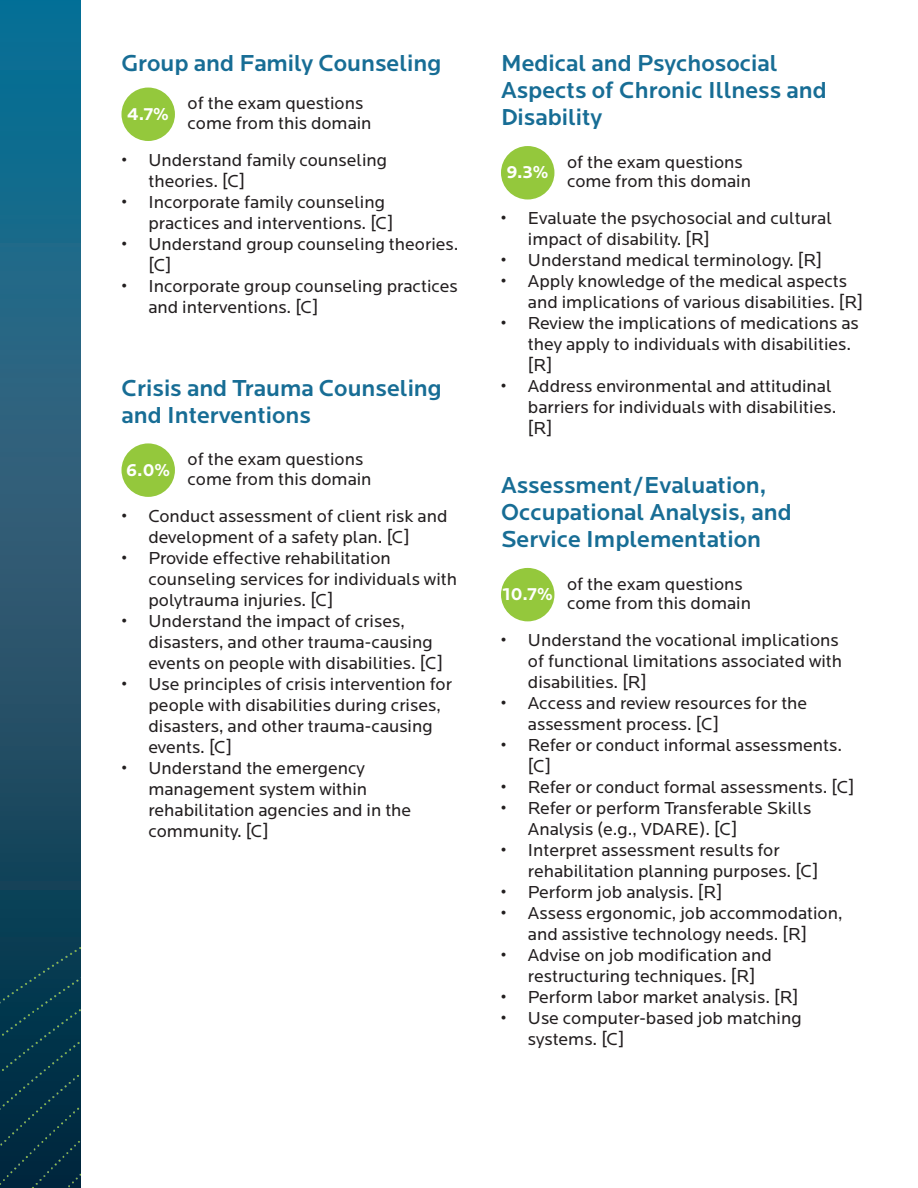
<style>
.page{position:relative;width:918px;height:1188px;background:#fff}
.page>*{position:absolute;margin:0;border:0;box-sizing:border-box;transform-origin:0 0}
.t1{font:500 24px/27px "Locator";color:#176d95}
.t2{font:18px/21px "Locator";color:#231f20}
.t3{font:700 18px "Locator";color:#fff}
</style>
<div class="page">
<svg style="left:0;top:0;width:81px;height:667px"></svg>
<img style="left:0;top:667px;width:81px;height:521px">
<div style="left:122px;top:88px;width:53px;height:53px;background:#94c83c;border-radius:50%"></div>
<div style="left:501px;top:146px;width:53px;height:54px;background:#94c83c;border-radius:50%"></div>
<div style="left:122px;top:443px;width:53px;height:54px;background:#94c83c;border-radius:50%"></div>
<div style="left:501px;top:568px;width:53px;height:53px;background:#94c83c;border-radius:50%"></div>
<h1 class="t1" style="left:122px;top:50px;width:321px">Group and Family Counseling</h1>
<p class="t3" style="left:127px;top:103px;width:43px">4.7%</p>
<p class="t2" style="left:188px;top:94px;width:185px;line-height:19.5px">of the exam questions come from this domain</p>
<p class="t2" style="left:148px;top:150px;width:240px;text-indent:-27px">• Understand family counseling theories. [C]</p>
<p class="t2" style="left:148px;top:192px;width:246px;text-indent:-27px">• Incorporate family counseling practices and interventions. [C]</p>
<p class="t2" style="left:148px;top:234px;width:312px;text-indent:-27px">• Understand group counseling theories. [C]</p>
<p class="t2" style="left:148px;top:276px;width:311px;text-indent:-27px">• Incorporate group counseling practices and interventions. [C]</p>
<h1 class="t1" style="left:122px;top:375px;width:322px">Crisis and Trauma Counseling and Interventions</h1>
<p class="t3" style="left:126px;top:459px;width:46px">6.0%</p>
<p class="t2" style="left:188px;top:450px;width:185px;line-height:19.5px">of the exam questions come from this domain</p>
<p class="t2" style="left:121px;top:505px;width:327px;text-align:center">• Conduct assessment of client risk and development of a safety plan. [C]</p>
<p class="t2" style="left:148px;top:547px;width:310px;text-indent:-27px">• Provide effective rehabilitation counseling services for individuals with polytrauma injuries. [C]</p>
<p class="t2" style="left:148px;top:611px;width:296px;text-indent:-27px">• Understand the impact of crises, disasters, and other trauma-causing events on people with disabilities. [C]</p>
<p class="t2" style="left:148px;top:674px;width:305px;text-indent:-27px">• Use principles of crisis intervention for people with disabilities during crises, disasters, and other trauma-causing events. [C]</p>
<p class="t2" style="left:148px;top:758px;width:264px;text-indent:-27px">• Understand the emergency management system within rehabilitation agencies and in the community. [C]</p>
<h1 class="t1" style="left:501px;top:50px;width:327px">Medical and Psychosocial<br>Aspects of Chronic Illness and<br>Disability</h1>
<p class="t3" style="left:507px;top:162px;width:44px">9.3%</p>
<p class="t2" style="left:567px;top:152px;width:185px;line-height:19.5px">of the exam questions come from this domain</p>
<p class="t2" style="left:528px;top:208px;width:305px;text-indent:-27px">• Evaluate the psychosocial and cultural impact of disability. [R]</p>
<p class="t2" style="left:501px;top:250px;width:323px">• Understand medical terminology. [R]</p>
<p class="t2" style="left:528px;top:271px;width:337px;text-indent:-27px">• Apply knowledge of the medical aspects and implications of various disabilities. [R]</p>
<p class="t2" style="left:528px;top:313px;width:332px;text-indent:-27px">• Review the implications of medications as they apply to individuals with disabilities. [R]</p>
<p class="t2" style="left:528px;top:376px;width:310px;text-indent:-27px">• Address environmental and attitudinal barriers for individuals with disabilities. [R]</p>
<h1 class="t1" style="left:501px;top:472px;width:292px">Assessment/Evaluation,<br>Occupational Analysis, and<br>Service Implementation</h1>
<p class="t3" style="left:503px;top:584px;width:52px">10.7%</p>
<p class="t2" style="left:567px;top:574px;width:185px;line-height:19.5px">of the exam questions come from this domain</p>
<p class="t2" style="left:528px;top:630px;width:316px;text-indent:-27px">• Understand the vocational implications of functional limitations associated with disabilities. [R]</p>
<p class="t2" style="left:528px;top:693px;width:281px;text-indent:-27px">• Access and review resources for the assessment process. [C]</p>
<p class="t2" style="left:528px;top:735px;width:316px;text-indent:-27px">• Refer or conduct informal assessments. [C]</p>
<p class="t2" style="left:501px;top:777px;width:355px">• Refer or conduct formal assessments. [C]</p>
<p class="t2" style="left:528px;top:798px;width:285px;text-indent:-27px">• Refer or perform Transferable Skills<br>Analysis (e.g., VDARE). [C]</p>
<p class="t2" style="left:528px;top:840px;width:292px;text-indent:-27px">• Interpret assessment results for rehabilitation planning purposes. [C]</p>
<p class="t2" style="left:501px;top:882px;width:223px">• Perform job analysis. [R]</p>
<p class="t2" style="left:501px;top:903px;width:343px;text-align:center">• Assess ergonomic, job accommodation, and assistive technology needs. [R]</p>
<p class="t2" style="left:501px;top:945px;width:272px;text-align:center">• Advise on job modification and restructuring techniques. [R]</p>
<p class="t2" style="left:501px;top:987px;width:299px">• Perform labor market analysis. [R]</p>
<p class="t2" style="left:528px;top:1008px;width:275px;text-indent:-27px">• Use computer-based job matching systems. [C]</p>
</div>
